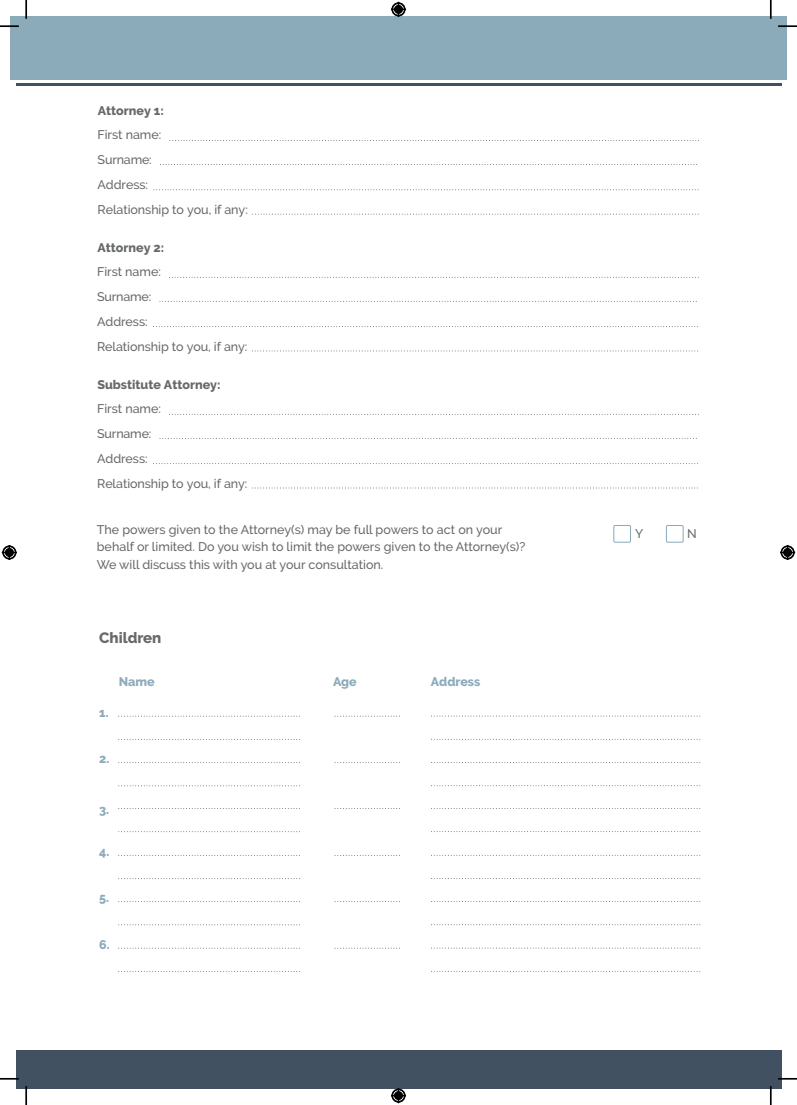
<style>
.page{position:relative;width:797px;height:1105px;background:#fff}
.page>*{position:absolute;margin:0;border:0;box-sizing:border-box;transform-origin:0 0}
.t1{font:800 15px "Raleway";color:#676a6a}
.t2{font:500 12.5px/24.9px "Raleway";letter-spacing:-.005em;color:#676a6a}
.t3{font:800 12.5px "Raleway";color:#676a6a}
.t4{font:800 12.5px "Raleway";letter-spacing:-.005em;color:#8babbb}
</style>
<div class="page">
<div style="left:10px;top:16px;width:776px;height:63px;background:#8babbb"></div>
<hr style="left:16px;top:83px;width:765px;height:2px;background:#425162">
<div style="left:16px;top:1050px;width:765px;height:39px;background:#425162"></div>
<svg style="left:0;top:25px;width:19px;height:2px"></svg>
<svg style="left:778px;top:25px;width:19px;height:2px"></svg>
<svg style="left:0;top:1078px;width:19px;height:1px"></svg>
<svg style="left:778px;top:1078px;width:19px;height:1px"></svg>
<svg style="left:25px;top:0;width:2px;height:19px"></svg>
<svg style="left:25px;top:1086px;width:2px;height:19px"></svg>
<svg style="left:770px;top:0;width:1px;height:19px"></svg>
<svg style="left:770px;top:1086px;width:1px;height:19px"></svg>
<svg style="left:391px;top:2px;width:15px;height:15px"></svg>
<svg style="left:391px;top:1088px;width:15px;height:15px"></svg>
<svg style="left:2px;top:545px;width:15px;height:15px"></svg>
<svg style="left:780px;top:545px;width:15px;height:15px"></svg>
<svg style="left:170px;top:140px;width:529px;height:1px"></svg>
<svg style="left:160px;top:164px;width:538px;height:1px"></svg>
<svg style="left:154px;top:189px;width:545px;height:1px"></svg>
<svg style="left:253px;top:214px;width:446px;height:1px"></svg>
<svg style="left:169px;top:277px;width:530px;height:1px"></svg>
<svg style="left:160px;top:301px;width:537px;height:1px"></svg>
<svg style="left:153px;top:326px;width:545px;height:1px"></svg>
<svg style="left:252px;top:350px;width:446px;height:1px"></svg>
<svg style="left:169px;top:414px;width:530px;height:1px"></svg>
<svg style="left:160px;top:438px;width:537px;height:1px"></svg>
<svg style="left:156px;top:463px;width:542px;height:1px"></svg>
<svg style="left:252px;top:487px;width:446px;height:1px"></svg>
<svg style="left:119px;top:716px;width:181px;height:1px"></svg>
<svg style="left:335px;top:716px;width:65px;height:1px"></svg>
<svg style="left:119px;top:739px;width:181px;height:1px"></svg>
<svg style="left:431px;top:716px;width:269px;height:1px"></svg>
<svg style="left:431px;top:739px;width:269px;height:1px"></svg>
<svg style="left:119px;top:762px;width:181px;height:1px"></svg>
<svg style="left:335px;top:762px;width:65px;height:1px"></svg>
<svg style="left:119px;top:785px;width:181px;height:1px"></svg>
<svg style="left:431px;top:762px;width:269px;height:1px"></svg>
<svg style="left:431px;top:785px;width:269px;height:1px"></svg>
<svg style="left:119px;top:808px;width:181px;height:1px"></svg>
<svg style="left:335px;top:808px;width:65px;height:1px"></svg>
<svg style="left:119px;top:831px;width:181px;height:1px"></svg>
<svg style="left:431px;top:808px;width:269px;height:1px"></svg>
<svg style="left:431px;top:831px;width:269px;height:1px"></svg>
<svg style="left:119px;top:855px;width:181px;height:1px"></svg>
<svg style="left:335px;top:855px;width:65px;height:1px"></svg>
<svg style="left:119px;top:878px;width:181px;height:1px"></svg>
<svg style="left:431px;top:855px;width:269px;height:1px"></svg>
<svg style="left:431px;top:878px;width:269px;height:1px"></svg>
<svg style="left:119px;top:901px;width:181px;height:1px"></svg>
<svg style="left:335px;top:901px;width:65px;height:1px"></svg>
<svg style="left:119px;top:924px;width:181px;height:1px"></svg>
<svg style="left:431px;top:901px;width:269px;height:1px"></svg>
<svg style="left:431px;top:924px;width:269px;height:1px"></svg>
<svg style="left:119px;top:948px;width:181px;height:1px"></svg>
<svg style="left:335px;top:948px;width:65px;height:1px"></svg>
<svg style="left:119px;top:971px;width:181px;height:1px"></svg>
<svg style="left:431px;top:948px;width:269px;height:1px"></svg>
<svg style="left:431px;top:971px;width:269px;height:1px"></svg>
<div style="left:613px;top:525px;width:18px;height:18px;border:1px solid #8babbb"></div>
<div style="left:666px;top:525px;width:17px;height:18px;border:1px solid #8babbb"></div>
<p class="t3" style="left:98px;top:105px;width:67px">Attorney 1:</p>
<p class="t2" style="left:98px;top:123px;width:152px">First name:<br>Surname:<br>Address:<br>Relationship to you, if any:</p>
<p class="t3" style="left:97px;top:242px;width:68px">Attorney 2:</p>
<p class="t2" style="left:97px;top:260px;width:152px">First name:<br>Surname:<br>Address:<br>Relationship to you, if any:</p>
<p class="t3" style="left:97px;top:379px;width:125px">Substitute Attorney:</p>
<p class="t2" style="left:97px;top:397px;width:152px">First name:<br>Surname:<br>Address:<br>Relationship to you, if any:</p>
<p class="t2" style="left:97px;top:522px;width:430px;line-height:17.5px">The powers given to the Attorney(s) may be full powers to act on your behalf or limited. Do you wish to limit the powers given to the Attorney(s)?<br>We will discuss this with you at your consultation.</p>
<p class="t2" style="left:635px;top:522px;width:10px">Y</p>
<p class="t2" style="left:687px;top:522px;width:11px">N</p>
<p class="t1" style="left:99px;top:632px;width:64px">Children</p>
<p class="t4" style="left:119px;top:676px;width:38px">Name</p>
<p class="t4" style="left:333px;top:676px;width:25px">Age</p>
<p class="t4" style="left:99px;top:708px;width:11px">1.</p>
<p class="t4" style="left:99px;top:754px;width:12px">2.</p>
<p class="t4" style="left:99px;top:805px;width:12px">3.</p>
<p class="t4" style="left:99px;top:847px;width:12px">4.</p>
<p class="t4" style="left:99px;top:893px;width:11px">5.</p>
<p class="t4" style="left:99px;top:940px;width:12px">6.</p>
<p class="t4" style="left:431px;top:676px;width:51px">Address</p>
</div>
